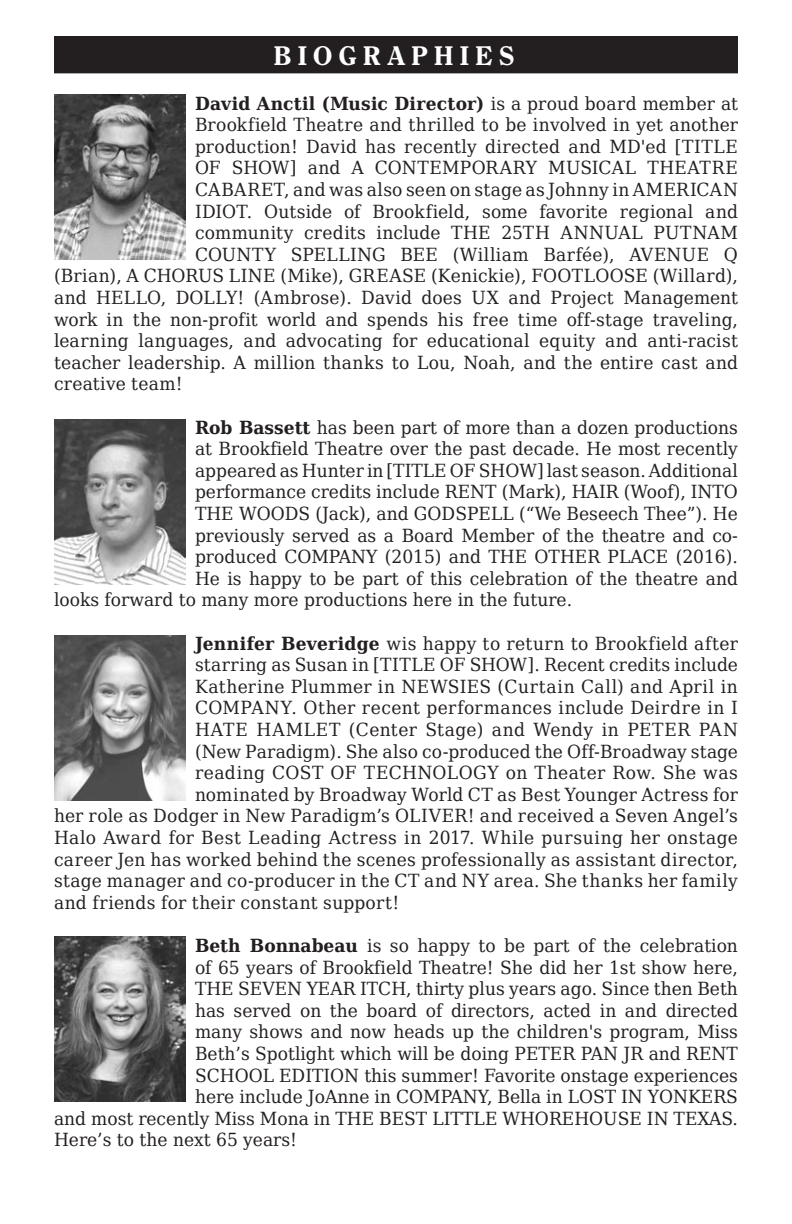
<style>
.page{position:relative;width:792px;height:1224px;background:#fff}
.page>*{position:absolute;margin:0;border:0;box-sizing:border-box;transform-origin:0 0}
.t1{font:28px "Clearface Heavy DTC";letter-spacing:.205em;color:#fff}
.t2{font:18px "DejaVu Serif";color:#231f20;scale:.95 1}
.t3{font:18px "DejaVu Serif";letter-spacing:.02em;color:#231f20;scale:.95 1}
.t4{font:18px "DejaVu Serif";letter-spacing:.025em;color:#231f20;scale:.95 1}
.t5{font:18px "DejaVu Serif";letter-spacing:.03em;color:#231f20;scale:.95 1}
.t6{font:18px "DejaVu Serif";letter-spacing:.035em;color:#231f20;scale:.95 1}
.t7{font:700 18px "DejaVu Serif";letter-spacing:.01em;color:#231f20;scale:.95 1}
.s1{font-weight:400}
.s2{font-weight:700}
</style>
<div class="page">
<div style="left:58px;top:40px;width:676px;height:29px;background:#231f20"></div>
<div style="left:54px;top:36px;width:684px;height:37px;border:8px solid #231f20"></div>
<img style="left:54px;top:94px;width:132px;height:165px">
<img style="left:54px;top:419px;width:132px;height:165px">
<img style="left:54px;top:635px;width:132px;height:165px">
<img style="left:54px;top:937px;width:132px;height:165px">
<h1 class="t1" style="left:273px;top:39px;width:243px">BIOGRAPHIES</h1>
<p class="t7" style="left:195px;top:89px;width:573px">David Anctil (Music Director) <span class="s1">is a proud board member at</span></p>
<p class="t2" style="left:195px;top:111px;width:573px">Brookfield Theatre and thrilled to be involved in yet another</p>
<p class="t2" style="left:195px;top:133px;width:573px">production! David has recently directed and MD'ed [TITLE</p>
<p class="t2" style="left:195px;top:155px;width:573px">OF SHOW] and A CONTEMPORARY MUSICAL THEATRE</p>
<p class="t2" style="left:195px;top:176px;width:573px">CABARET, and was also seen on stage as Johnny in AMERICAN</p>
<p class="t2" style="left:195px;top:198px;width:573px">IDIOT. Outside of Brookfield, some favorite regional and</p>
<p class="t2" style="left:195px;top:219px;width:573px">community credits include THE 25TH ANNUAL PUTNAM</p>
<p class="t2" style="left:195px;top:241px;width:573px">COUNTY SPELLING BEE (William Barfée), AVENUE Q</p>
<p class="t2" style="left:54px;top:263px;width:722px">(Brian), A CHORUS LINE (Mike), GREASE (Kenickie), FOOTLOOSE (Willard),</p>
<p class="t2" style="left:54px;top:284px;width:722px">and HELLO, DOLLY! (Ambrose). David does UX and Project Management</p>
<p class="t2" style="left:54px;top:306px;width:721px">work in the non-profit world and spends his free time off-stage traveling,</p>
<p class="t2" style="left:54px;top:327px;width:722px">learning languages, and advocating for educational equity and anti-racist</p>
<p class="t2" style="left:54px;top:349px;width:721px">teacher leadership. A million thanks to Lou, Noah, and the entire cast and</p>
<p class="t2" style="left:54px;top:371px;width:137px">creative team!</p>
<p class="t2" style="left:195px;top:414px;width:573px"><span class="s2">Rob Bassett</span> has been part of more than a dozen productions</p>
<p class="t2" style="left:195px;top:435px;width:573px">at Brookfield Theatre over the past decade. He most recently</p>
<p class="t2" style="left:195px;top:457px;width:573px">appeared as Hunter in [TITLE OF SHOW] last season. Additional</p>
<p class="t2" style="left:195px;top:479px;width:573px">performance credits include RENT (Mark), HAIR (Woof), INTO</p>
<p class="t2" style="left:195px;top:500px;width:573px">THE WOODS (Jack), and GODSPELL (“We Beseech Thee”). He</p>
<p class="t2" style="left:195px;top:522px;width:573px">previously served as a Board Member of the theatre and co-</p>
<p class="t2" style="left:195px;top:543px;width:573px">produced COMPANY (2015) and THE OTHER PLACE (2016).</p>
<p class="t2" style="left:195px;top:565px;width:573px">He is happy to be part of this celebration of the theatre and</p>
<p class="t2" style="left:54px;top:587px;width:547px">looks forward to many more productions here in the future.</p>
<p class="t5" style="left:195px;top:630px;width:573px"><span class="s2">Jennifer Beveridge</span> wis happy to return to Brookfield after</p>
<p class="t2" style="left:195px;top:651px;width:573px">starring as Susan in [TITLE OF SHOW]. Recent credits include</p>
<p class="t6" style="left:195px;top:673px;width:573px">Katherine Plummer in NEWSIES (Curtain Call) and April in</p>
<p class="t4" style="left:195px;top:695px;width:573px">COMPANY. Other recent performances include Deirdre in I</p>
<p class="t4" style="left:195px;top:716px;width:573px">HATE HAMLET (Center Stage) and Wendy in PETER PAN</p>
<p class="t2" style="left:195px;top:738px;width:573px">(New Paradigm). She also co-produced the Off-Broadway stage</p>
<p class="t3" style="left:195px;top:759px;width:573px">reading COST OF TECHNOLOGY on Theater Row. She was</p>
<p class="t2" style="left:195px;top:781px;width:573px">nominated by Broadway World CT as Best Younger Actress for</p>
<p class="t2" style="left:54px;top:803px;width:721px">her role as Dodger in New Paradigm’s OLIVER! and received a Seven Angel’s</p>
<p class="t4" style="left:54px;top:824px;width:721px">Halo Award for Best Leading Actress in 2017. While pursuing her onstage</p>
<p class="t3" style="left:54px;top:846px;width:721px">career Jen has worked behind the scenes professionally as assistant director,</p>
<p class="t3" style="left:54px;top:867px;width:721px">stage manager and co-producer in the CT and NY area. She thanks her family</p>
<p class="t2" style="left:54px;top:889px;width:365px">and friends for their constant support!</p>
<p class="t2" style="left:195px;top:932px;width:573px"><span class="s2">Beth Bonnabeau</span> is so happy to be part of the celebration</p>
<p class="t2" style="left:195px;top:954px;width:573px">of 65 years of Brookfield Theatre! She did her 1st show here,</p>
<p class="t2" style="left:195px;top:975px;width:573px">THE SEVEN YEAR ITCH, thirty plus years ago. Since then Beth</p>
<p class="t2" style="left:195px;top:997px;width:573px">has served on the board of directors, acted in and directed</p>
<p class="t2" style="left:195px;top:1019px;width:573px">many shows and now heads up the children's program, Miss</p>
<p class="t2" style="left:195px;top:1040px;width:573px">Beth’s Spotlight which will be doing PETER PAN JR and RENT</p>
<p class="t2" style="left:195px;top:1062px;width:573px">SCHOOL EDITION this summer! Favorite onstage experiences</p>
<p class="t2" style="left:195px;top:1083px;width:573px">here include JoAnne in COMPANY, Bella in LOST IN YONKERS</p>
<p class="t2" style="left:54px;top:1105px;width:722px">and most recently Miss Mona in THE BEST LITTLE WHOREHOUSE IN TEXAS.</p>
<p class="t2" style="left:54px;top:1127px;width:257px">Here’s to the next 65 years!</p>
</div>
